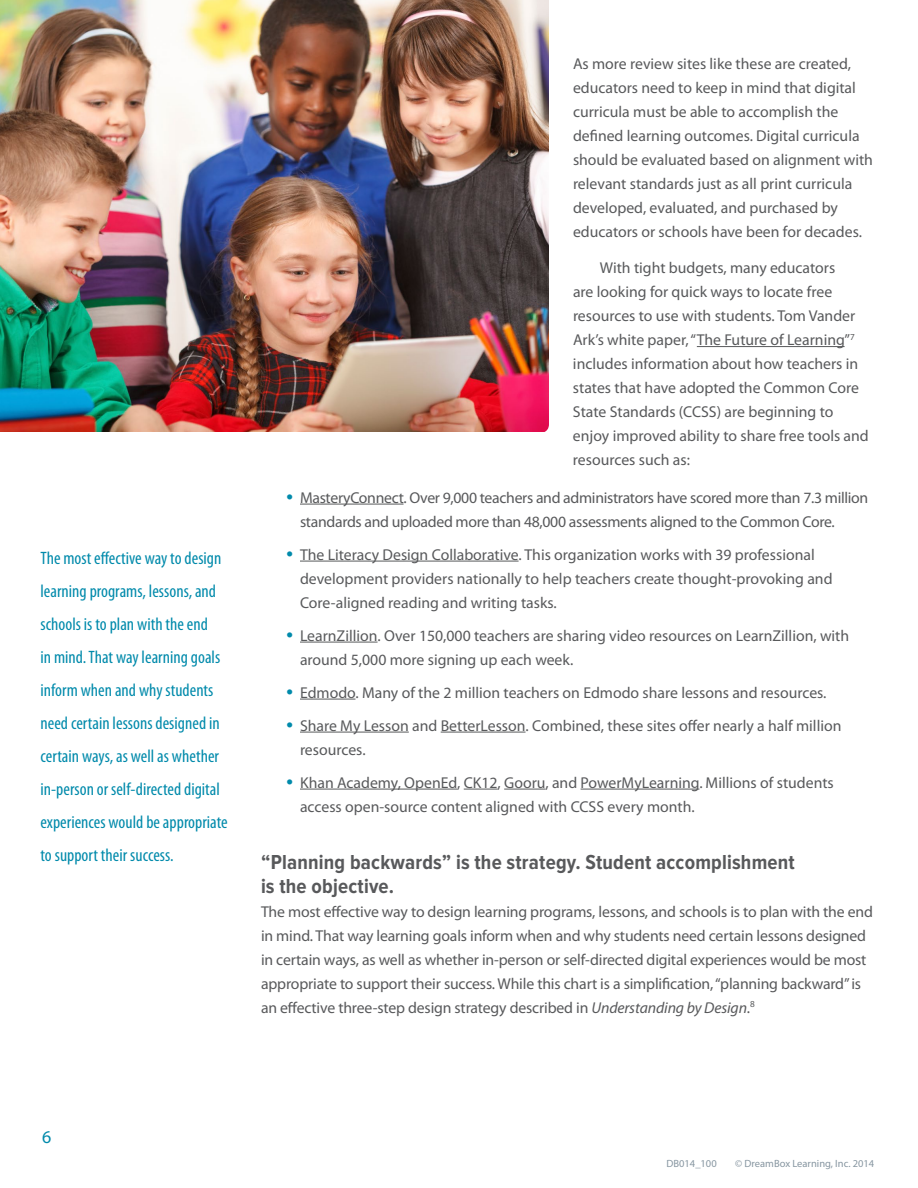
<style>
.page{position:relative;width:918px;height:1188px;background:#fff}
.page>*{position:absolute;margin:0;border:0;box-sizing:border-box;transform-origin:0 0}
.t1{font:700 21px/24px "Proxima Nova Cond";letter-spacing:.01em;color:#58595b}
.t2{font:condensed 18px/33px "Myriad Pro";color:#008aab}
.t3{font:18px "Myriad Pro";color:#008aab}
.t4{font:15.75px/24px "Myriad Pro";color:#58595b}
.t5{font:15.75px/24px "Myriad Pro";letter-spacing:-.02em;color:#58595b}
.t6{font:10.5px "Myriad Pro";color:#8796a1}
.s1{font-weight:700;font-size:19.5px;color:#008aab}
.s2{font-style:italic}
</style>
<div class="page">
<hr style="left:697px;top:346px;width:148px;height:1px;background:#58595b">
<hr style="left:300px;top:504px;width:104px;height:1px;background:#58595b">
<hr style="left:300px;top:561px;width:219px;height:1px;background:#58595b">
<hr style="left:300px;top:642px;width:78px;height:1px;background:#58595b">
<hr style="left:300px;top:699px;width:56px;height:1px;background:#58595b">
<hr style="left:300px;top:732px;width:109px;height:1px;background:#58595b">
<hr style="left:441px;top:732px;width:85px;height:1px;background:#58595b">
<hr style="left:300px;top:789px;width:157px;height:1px;background:#58595b">
<hr style="left:464px;top:789px;width:34px;height:1px;background:#58595b">
<hr style="left:504px;top:789px;width:41px;height:1px;background:#58595b">
<hr style="left:581px;top:789px;width:118px;height:1px;background:#58595b">
<img style="left:0;top:0;width:549px;height:432px">
<p class="t2" style="left:40px;top:541px;width:189px">The most effective way to design learning programs, lessons, and schools is to plan with the end<br>in mind. That way learning goals inform when and why students need certain lessons designed in certain ways, as well as whether in-person or self-directed digital experiences would be appropriate to support their success.</p>
<p class="t4" style="left:573px;top:51px;width:302px">As more review sites like these are created, educators need to keep in mind that digital curricula must be able to accomplish the defined learning outcomes. Digital curricula should be evaluated based on alignment with relevant standards just as all print curricula developed, evaluated, and purchased by educators or schools have been for decades.</p>
<p class="t4" style="left:573px;top:255px;width:297px;text-indent:27px">With tight budgets, many educators<br>are looking for quick ways to locate free resources to use with students. Tom Vander Ark’s white paper, “The Future of Learning”<sup>7 </sup>includes information about how teachers in states that have adopted the Common Core State Standards (CCSS) are beginning to enjoy improved ability to share free tools and resources such as:</p>
<p class="t5" style="left:300px;top:485px;width:570px;text-indent:-14px"><span class="s1">•</span> MasteryConnect. Over 9,000 teachers and administrators have scored more than 7.3 million standards and uploaded more than 48,000 assessments aligned to the Common Core.</p>
<p class="t4" style="left:300px;top:542px;width:534px;text-indent:-14px"><span class="s1">•</span> The Literacy Design Collaborative. This organization works with 39 professional development providers nationally to help teachers create thought-provoking and<br>Core-aligned reading and writing tasks.</p>
<p class="t4" style="left:300px;top:623px;width:551px;text-indent:-14px"><span class="s1">•</span> LearnZillion. Over 150,000 teachers are sharing video resources on LearnZillion, with around 5,000 more signing up each week.</p>
<p class="t4" style="left:286px;top:680px;width:542px"><span class="s1">•</span> Edmodo. Many of the 2 million teachers on Edmodo share lessons and resources.</p>
<p class="t4" style="left:300px;top:713px;width:543px;text-indent:-14px"><span class="s1">•</span> Share My Lesson and BetterLesson. Combined, these sites offer nearly a half million resources.</p>
<p class="t4" style="left:300px;top:770px;width:535px;text-indent:-14px"><span class="s1">•</span> Khan Academy, OpenEd, CK12, Gooru, and PowerMyLearning. Millions of students access open-source content aligned with CCSS every month.</p>
<h1 class="t1" style="left:261px;top:850px;width:535px">“Planning backwards” is the strategy. Student accomplishment is the objective.</h1>
<p class="t4" style="left:261px;top:899px;width:613px">The most effective way to design learning programs, lessons, and schools is to plan with the end in mind. That way learning goals inform when and why students need certain lessons designed in certain ways, as well as whether in-person or self-directed digital experiences would be most appropriate to support their success. While this chart is a simplification, “planning backward” is an effective three-step design strategy described in <span class="s2">Understanding by Design</span>.<sup>8</sup></p>
<p class="t3" style="left:42px;top:1126px;width:11px">6</p>
<p class="t6" style="left:666px;top:1157px;width:52px">DB014_100</p>
<p class="t6" style="left:735px;top:1157px;width:140px">© DreamBox Learning, Inc. 2014</p>
</div>
